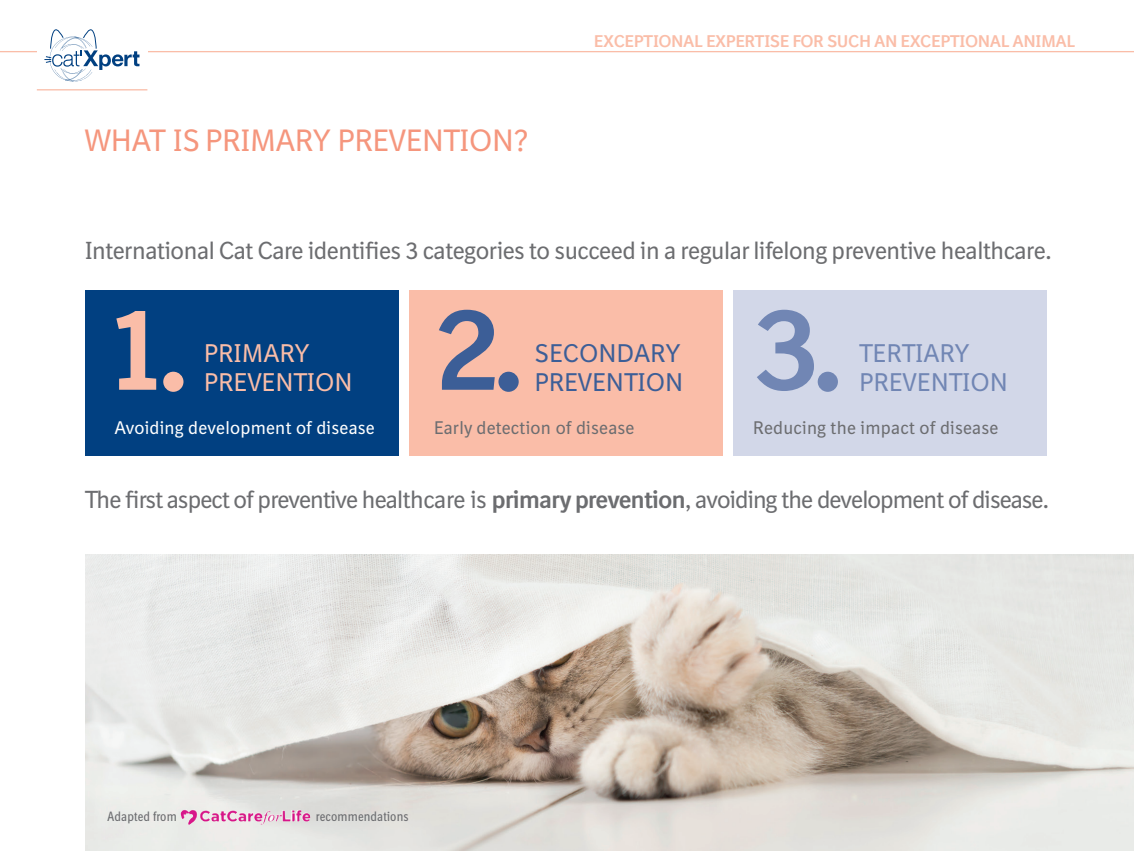
<style>
.page{position:relative;width:1134px;height:851px;background:#fff}
.page>*{position:absolute;margin:0;border:0;box-sizing:border-box;transform-origin:0 0}
.t1{font:700 115.6px "BI Sans NEXT";color:#fabda8}
.t2{font:700 115.6px "BI Sans NEXT";color:#3c5e97}
.t3{font:700 115.6px "BI Sans NEXT";color:#7186b4}
.t4{font:30px "BI Sans NEXT";letter-spacing:.01em;color:#f5967d}
.t5{font:24.8px/28.4px "BI Sans NEXT";letter-spacing:.02em;color:#3c5e97}
.t6{font:24.8px/28.4px "BI Sans NEXT";letter-spacing:.02em;color:#7186b4}
.t7{font:24.8px/28.4px "BI Sans NEXT";letter-spacing:.02em;color:#fabda8}
.t8{font:24px "BI Sans NEXT";letter-spacing:-.03em;color:#6c6d70}
.t9{font:17.8px "BI Sans NEXT";letter-spacing:.01em;color:#6c6d70}
.t10{font:17.8px "BI Sans NEXT";letter-spacing:.01em;color:#fff}
.t11{font:700 16.4px "BI Sans NEXT";letter-spacing:.01em;color:#fabda8}
.t12{font:13px "BI Sans NEXT Cond";letter-spacing:.01em;color:#6c6d70}
.s1{font-weight:700}
</style>
<div class="page">
<div style="left:85px;top:290px;width:313px;height:166px;background:#014081"></div>
<div style="left:409px;top:290px;width:313px;height:166px;background:#fabda8"></div>
<div style="left:733px;top:290px;width:314px;height:166px;background:#d2d7e8"></div>
<hr style="left:0;top:51px;width:1134px;height:1px;background:#fabda8">
<div style="left:37px;top:14px;width:111px;height:76px;background:#fff"></div>
<svg style="left:44px;top:29px;width:95px;height:53px"></svg>
<hr style="left:37px;top:89px;width:110px;height:1px;background:#fabda8">
<img style="left:85px;top:554px;width:1049px;height:296px">
<img style="left:180px;top:809px;width:122px;height:15px">
<p class="t4" style="left:85px;top:123px;width:445px">WHAT IS PRIMARY PREVENTION?</p>
<p class="t11" style="left:594px;top:32px;width:482px">EXCEPTIONAL EXPERTISE FOR SUCH AN EXCEPTIONAL ANIMAL</p>
<p class="t8" style="left:85px;top:237px;width:968px">International Cat Care identifies 3 categories to succeed in a regular lifelong preventive healthcare.</p>
<p class="t1" style="left:105px;top:280px;width:86px">1.</p>
<p class="t2" style="left:435px;top:280px;width:91px">2.</p>
<p class="t3" style="left:755px;top:280px;width:91px">3.</p>
<p class="t7" style="left:204px;top:339px;width:150px">PRIMARY<br>PREVENTION</p>
<p class="t5" style="left:535px;top:339px;width:150px">SECONDARY<br>PREVENTION</p>
<p class="t6" style="left:859px;top:339px;width:150px">TERTIARY<br>PREVENTION</p>
<p class="t10" style="left:115px;top:417px;width:262px">Avoiding development of disease</p>
<p class="t9" style="left:434px;top:417px;width:202px">Early detection of disease</p>
<p class="t9" style="left:753px;top:417px;width:247px">Reducing the impact of disease</p>
<p class="t8" style="left:85px;top:485px;width:965px">The first aspect of preventive healthcare is <span class="s1">primary prevention</span>, avoiding the development of disease.</p>
<p class="t12" style="left:108px;top:808px;width:71px">Adapted from</p>
<p class="t12" style="left:316px;top:808px;width:94px">recommendations</p>
</div>
